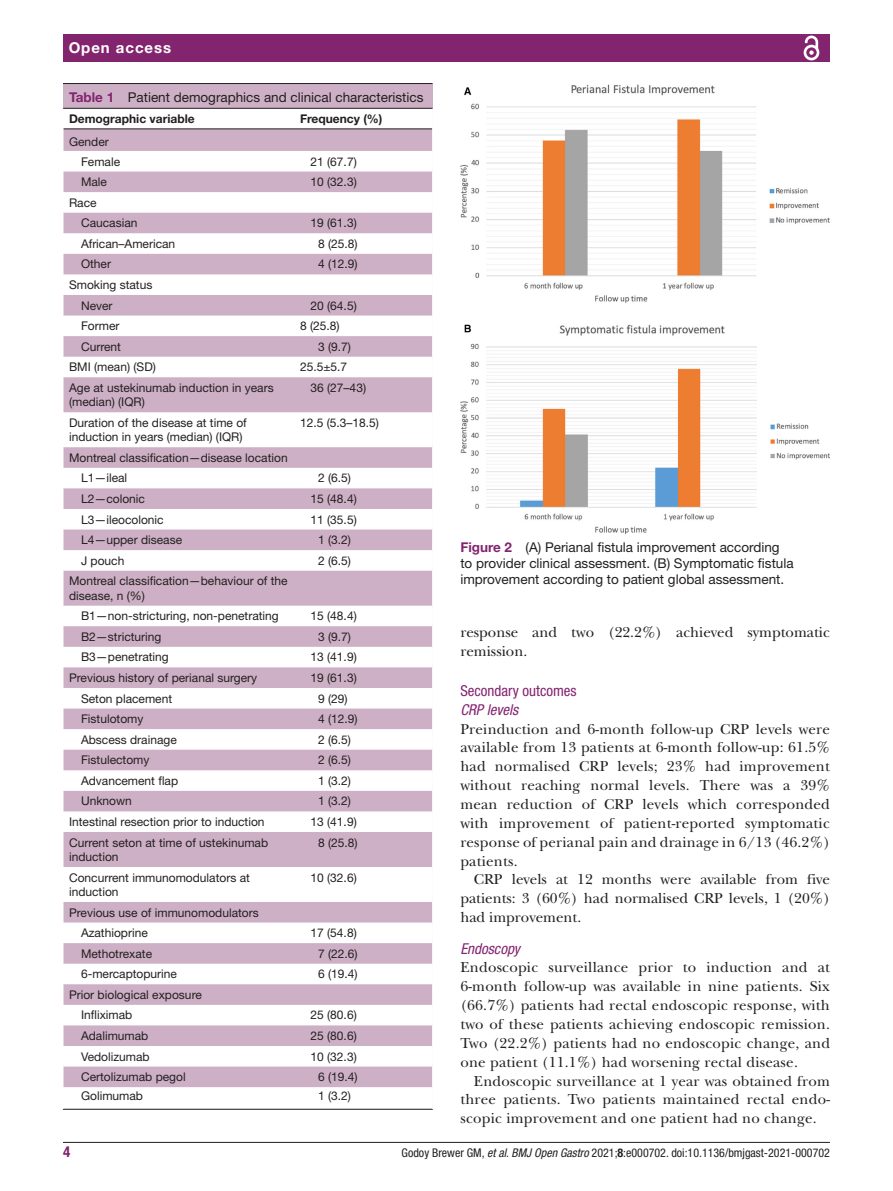
<style>
.page{position:relative;width:893px;height:1191px;background:#fff}
.page>*{position:absolute;margin:0;border:0;box-sizing:border-box;transform-origin:0 0}
.t1{font:15px/18.9px "New Baskerville";letter-spacing:.015em;color:#231f20;text-align:justify}
.t2{font:italic condensed 15px "Helvetica Neue LT Std";color:#83246f}
.t3{font:condensed 15px "Helvetica Neue LT Std";color:#83246f}
.t4{font:700 15px "Helvetica Neue LT Std";letter-spacing:.065em;color:#fff}
.t5{font:700 condensed 15px "Helvetica Neue LT Std";color:#83246f}
.t6{font:13.5px/16.2px "Helvetica Neue LT Std";color:#231f20}
.t7{font:12px/20.5px "Helvetica Neue LT Std";color:#231f20}
.t8{font:condensed 12px "Helvetica Neue LT Std";color:#231f20}
.t9{font:700 12px "Helvetica Neue LT Std";color:#231f20}
.s1{font-weight:700;color:#83246f}
.s2{font-style:italic}
.s3{font-weight:700}
</style>
<div class="page">
<hr style="left:63px;top:1142px;width:767px;height:1px;background:#231f20">
<div style="left:63px;top:34px;width:767px;height:28px;background:#83246f"></div>
<svg style="left:803px;top:35px;width:17px;height:26px"></svg>
<div style="left:63px;top:84px;width:370px;height:1025px;background:#cdb0c5"></div>
<hr style="left:63px;top:83px;width:370px;height:1px;background:#231f20">
<svg style="left:64px;top:109px;width:368px;height:999px"></svg>
<hr style="left:63px;top:108px;width:231px;height:1px;background:#231f20">
<hr style="left:63px;top:128px;width:231px;height:1px;background:#231f20">
<hr style="left:294px;top:108px;width:139px;height:1px;background:#231f20">
<hr style="left:294px;top:128px;width:138px;height:1px;background:#231f20">
<hr style="left:63px;top:1108px;width:231px;height:1px;background:#231f20">
<hr style="left:294px;top:1108px;width:139px;height:1px;background:#231f20">
<svg style="left:63px;top:109px;width:1px;height:268px"></svg>
<hr style="left:63px;top:377px;width:1px;height:35px;background:#fff">
<hr style="left:63px;top:412px;width:1px;height:35px;background:#fff">
<svg style="left:63px;top:447px;width:1px;height:123px"></svg>
<hr style="left:63px;top:570px;width:1px;height:35px;background:#fff">
<svg style="left:63px;top:605px;width:1px;height:227px"></svg>
<hr style="left:63px;top:832px;width:1px;height:35px;background:#fff">
<hr style="left:63px;top:867px;width:1px;height:35px;background:#fff">
<svg style="left:63px;top:902px;width:1px;height:206px"></svg>
<svg style="left:432px;top:109px;width:1px;height:268px"></svg>
<hr style="left:432px;top:377px;width:1px;height:35px;background:#fff">
<hr style="left:432px;top:412px;width:1px;height:35px;background:#fff">
<svg style="left:432px;top:447px;width:1px;height:123px"></svg>
<hr style="left:432px;top:570px;width:1px;height:35px;background:#fff">
<svg style="left:432px;top:605px;width:1px;height:227px"></svg>
<hr style="left:432px;top:832px;width:1px;height:35px;background:#fff">
<hr style="left:432px;top:867px;width:1px;height:35px;background:#fff">
<svg style="left:432px;top:902px;width:1px;height:206px"></svg>
<img style="left:460px;top:84px;width:370px;height:450px">
<p class="t4" style="left:69px;top:39px;width:104px">Open access</p>
<p class="t6" style="left:69px;top:89px;width:356px"><span class="s1">Table 1</span> Patient demographics and clinical characteristics</p>
<p class="t9" style="left:69px;top:111px;width:127px">Demographic variable</p>
<p class="t9" style="left:300px;top:111px;width:84px">Frequency (%)</p>
<p class="t7" style="left:81px;top:132px;width:41px;line-height:19px;text-indent:-12px">Gender<br>Female</p>
<p class="t7" style="left:310px;top:151px;width:48px">21 (67.7)</p>
<p class="t7" style="left:81px;top:171px;width:28px">Male</p>
<p class="t7" style="left:310px;top:171px;width:48px">10 (32.3)</p>
<p class="t7" style="left:81px;top:192px;width:58px;text-indent:-12px">Race<br>Caucasian</p>
<p class="t7" style="left:310px;top:212px;width:48px">19 (61.3)</p>
<p class="t7" style="left:81px;top:233px;width:96px">African–American</p>
<p class="t7" style="left:318px;top:233px;width:41px">8 (25.8)</p>
<p class="t7" style="left:81px;top:254px;width:32px">Other</p>
<p class="t7" style="left:318px;top:254px;width:41px">4 (12.9)</p>
<p class="t7" style="left:81px;top:274px;width:73px;text-indent:-12px">Smoking status<br>Never</p>
<p class="t7" style="left:310px;top:295px;width:48px">20 (64.5)</p>
<p class="t7" style="left:81px;top:315px;width:40px">Former</p>
<p class="t7" style="left:300px;top:315px;width:41px">8 (25.8)</p>
<p class="t7" style="left:81px;top:336px;width:42px">Current</p>
<p class="t7" style="left:318px;top:336px;width:34px">3 (9.7)</p>
<p class="t7" style="left:69px;top:356px;width:88px">BMI (mean) (SD)</p>
<p class="t7" style="left:300px;top:356px;width:49px">25.5±5.7</p>
<p class="t7" style="left:69px;top:380px;width:206px;line-height:14.4px">Age at ustekinumab induction in years (median) (IQR)</p>
<p class="t7" style="left:310px;top:377px;width:57px">36 (27–43)</p>
<p class="t7" style="left:69px;top:415px;width:179px;line-height:14.4px">Duration of the disease at time of induction in years (median) (IQR)</p>
<p class="t7" style="left:300px;top:412px;width:80px">12.5 (5.3–18.5)</p>
<p class="t7" style="left:81px;top:447px;width:208px;text-indent:-12px">Montreal classification—disease location<br>L1—ileal</p>
<p class="t7" style="left:318px;top:468px;width:34px">2 (6.5)</p>
<p class="t7" style="left:81px;top:488px;width:66px">L2—colonic</p>
<p class="t7" style="left:310px;top:488px;width:48px">15 (48.4)</p>
<p class="t7" style="left:81px;top:509px;width:84px">L3—ileocolonic</p>
<p class="t7" style="left:310px;top:509px;width:48px">11 (35.5)</p>
<p class="t7" style="left:81px;top:529px;width:103px">L4—upper disease</p>
<p class="t7" style="left:318px;top:529px;width:34px">1 (3.2)</p>
<p class="t7" style="left:81px;top:550px;width:45px">J pouch</p>
<p class="t7" style="left:318px;top:550px;width:34px">2 (6.5)</p>
<p class="t7" style="left:69px;top:573px;width:220px;line-height:14.4px">Montreal classification—behaviour of the disease, n (%)</p>
<p class="t7" style="left:81px;top:605px;width:199px">B1—non-stricturing, non-penetrating</p>
<p class="t7" style="left:310px;top:605px;width:48px">15 (48.4)</p>
<p class="t7" style="left:81px;top:626px;width:82px">B2—stricturing</p>
<p class="t7" style="left:318px;top:626px;width:34px">3 (9.7)</p>
<p class="t7" style="left:81px;top:646px;width:89px">B3—penetrating</p>
<p class="t7" style="left:310px;top:646px;width:48px">13 (41.9)</p>
<p class="t7" style="left:69px;top:667px;width:190px">Previous history of perianal surgery</p>
<p class="t7" style="left:310px;top:667px;width:48px">19 (61.3)</p>
<p class="t7" style="left:81px;top:688px;width:93px">Seton placement</p>
<p class="t7" style="left:318px;top:688px;width:31px">9 (29)</p>
<p class="t7" style="left:81px;top:708px;width:64px">Fistulotomy</p>
<p class="t7" style="left:318px;top:708px;width:41px">4 (12.9)</p>
<p class="t7" style="left:81px;top:729px;width:97px">Abscess drainage</p>
<p class="t7" style="left:318px;top:729px;width:34px">2 (6.5)</p>
<p class="t7" style="left:81px;top:749px;width:70px">Fistulectomy</p>
<p class="t7" style="left:318px;top:749px;width:34px">2 (6.5)</p>
<p class="t7" style="left:81px;top:770px;width:99px">Advancement flap</p>
<p class="t7" style="left:318px;top:770px;width:34px">1 (3.2)</p>
<p class="t7" style="left:81px;top:790px;width:52px">Unknown</p>
<p class="t7" style="left:318px;top:790px;width:34px">1 (3.2)</p>
<p class="t7" style="left:69px;top:811px;width:197px">Intestinal resection prior to induction</p>
<p class="t7" style="left:310px;top:811px;width:48px">13 (41.9)</p>
<p class="t7" style="left:69px;top:835px;width:201px;line-height:14.4px">Current seton at time of ustekinumab induction</p>
<p class="t7" style="left:318px;top:832px;width:41px">8 (25.8)</p>
<p class="t7" style="left:69px;top:870px;width:182px;line-height:14.4px">Concurrent immunomodulators at induction</p>
<p class="t7" style="left:310px;top:867px;width:48px">10 (32.6)</p>
<p class="t7" style="left:81px;top:902px;width:179px;text-indent:-12px">Previous use of immunomodulators<br>Azathioprine</p>
<p class="t7" style="left:310px;top:922px;width:48px">17 (54.8)</p>
<p class="t7" style="left:81px;top:943px;width:73px">Methotrexate</p>
<p class="t7" style="left:318px;top:943px;width:41px">7 (22.6)</p>
<p class="t7" style="left:81px;top:963px;width:98px">6-mercaptopurine</p>
<p class="t7" style="left:318px;top:963px;width:41px">6 (19.4)</p>
<p class="t7" style="left:81px;top:984px;width:122px;text-indent:-12px">Prior biological exposure<br>Infliximab</p>
<p class="t7" style="left:310px;top:1004px;width:48px">25 (80.6)</p>
<p class="t7" style="left:81px;top:1025px;width:69px">Adalimumab</p>
<p class="t7" style="left:310px;top:1025px;width:48px">25 (80.6)</p>
<p class="t7" style="left:81px;top:1045px;width:70px">Vedolizumab</p>
<p class="t7" style="left:310px;top:1045px;width:48px">10 (32.3)</p>
<p class="t7" style="left:81px;top:1066px;width:106px">Certolizumab pegol</p>
<p class="t7" style="left:318px;top:1066px;width:41px">6 (19.4)</p>
<p class="t7" style="left:81px;top:1085px;width:64px">Golimumab</p>
<p class="t7" style="left:318px;top:1085px;width:34px">1 (3.2)</p>
<p class="t6" style="left:460px;top:538px;width:335px"><span class="s1">Figure 2</span> (A) Perianal fistula improvement according to provider clinical assessment. (B) Symptomatic fistula improvement according to patient global assessment.</p>
<p class="t1" style="left:460px;top:623px;width:371px">response and two (22.2%) achieved symptomatic remission.</p>
<p class="t3" style="left:460px;top:682px;width:118px">Secondary outcomes</p>
<p class="t2" style="left:460px;top:700px;width:60px">CRP levels</p>
<p class="t1" style="left:460px;top:719px;width:371px">Preinduction and 6-month follow-up CRP levels were available from 13 patients at 6-month follow-up: 61.5% had normalised CRP levels; 23% had improvement without reaching normal levels. There was a 39% mean reduction of CRP levels which corresponded with improvement of patient-reported symptomatic response of perianal pain and drainage in 6/13 (46.2%) patients.</p>
<p class="t1" style="left:460px;top:870px;width:371px;text-indent:14px">CRP levels at 12 months were available from five patients: 3 (60%) had normalised CRP levels, 1 (20%) had improvement.</p>
<p class="t2" style="left:460px;top:939px;width:61px">Endoscopy</p>
<p class="t1" style="left:460px;top:958px;width:371px">Endoscopic surveillance prior to induction and at 6-month follow-up was available in nine patients. Six (66.7%) patients had rectal endoscopic response, with two of these patients achieving endoscopic remission.<br>Two (22.2%) patients had no endoscopic change, and one patient (11.1%) had worsening rectal disease.</p>
<p class="t1" style="left:460px;top:1071px;width:371px;text-indent:14px">Endoscopic surveillance at 1 year was obtained from three patients. Two patients maintained rectal endo&shy;scopic improvement and one patient had no change.</p>
<p class="t5" style="left:63px;top:1142px;width:9px">4</p>
<p class="t8" style="left:402px;top:1145px;width:430px">Godoy Brewer GM, <span class="s2">et al</span>. <span class="s2">BMJ Open Gastro</span> 2021;<span class="s3">8</span>:e000702. doi:10.1136/bmjgast-2021-000702</p>
</div>
